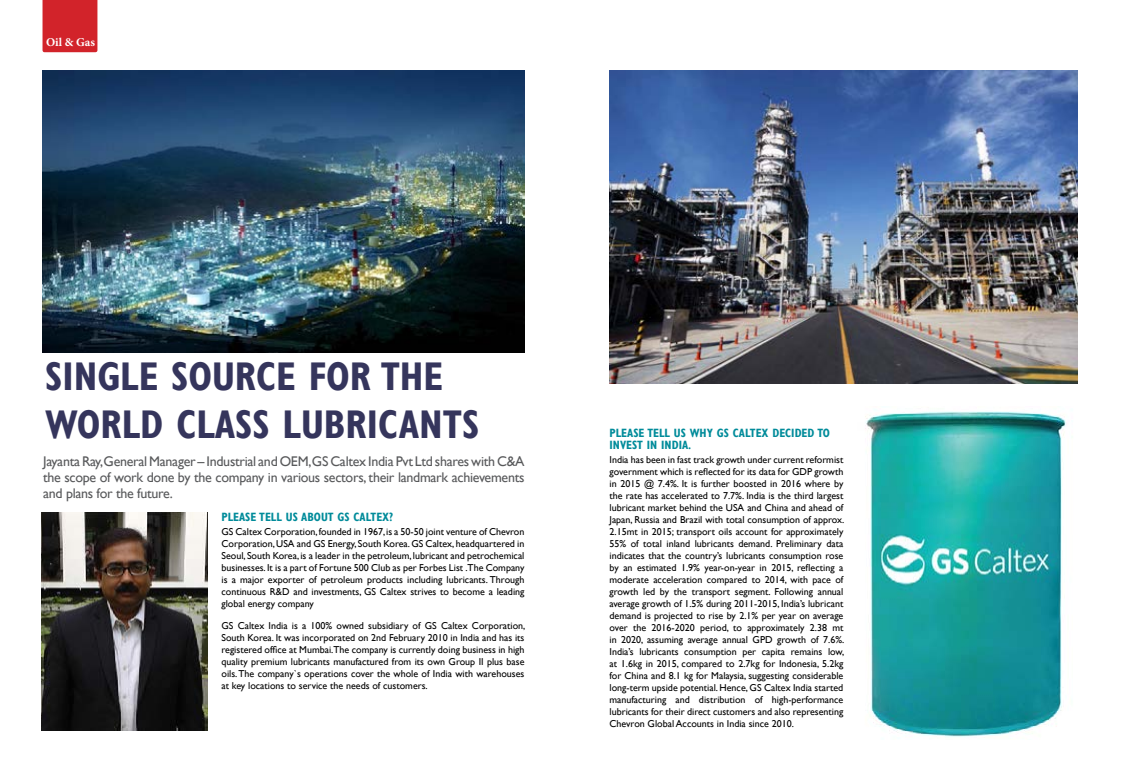
<style>
.page{position:relative;width:1134px;height:772px;background:#fff}
.page>*{position:absolute;margin:0;border:0;box-sizing:border-box;transform-origin:0 0}
.t1{font:700 condensed 40px/48px "Gill Sans";color:#35355c;scale:.96 1}
.t2{font:14px/16px "Gill Sans";letter-spacing:-.02em;color:#58595b;text-align:justify}
.t3{font:700 condensed 12px/12px "Gill Sans";color:#008b9a;scale:.96 1}
.t4{font:700 12px "Minion Pro";letter-spacing:.005em;color:#fff}
.t5{font:10px/12px "Gill Sans";color:#000;text-align:justify}
</style>
<div class="page">
<img style="left:41px;top:512px;width:167px;height:218px">
<img style="left:43px;top:71px;width:481px;height:281px">
<img style="left:609px;top:71px;width:469px;height:312px">
<img style="left:865px;top:411px;width:201px;height:326px">
<div style="left:43px;top:0;width:54px;height:52px;background:#d2232a"></div>
<p class="t4" style="left:46px;top:34px;width:50px">Oil &amp; Gas</p>
<h1 class="t1" style="left:45px;top:353px;width:454px">SINGLE SOURCE FOR THE<br>WORLD CLASS LUBRICANTS</h1>
<h2 class="t2" style="left:43px;top:453px;width:483px">Jayanta Ray,General Manager – Industrial and OEM,GS Caltex India Pvt Ltd shares with C&amp;A the scope of work done by the company in various sectors, their landmark achievements and plans for the future.</h2>
<p class="t3" style="left:221px;top:511px;width:180px">PLEASE TELL US ABOUT GS CALTEX?</p>
<p class="t5" style="left:221px;top:525px;width:304px">GS Caltex Corporation, founded in 1967, is a 50-50 joint venture of Chevron Corporation, USA and GS Energy, South Korea. GS Caltex, headquartered in Seoul, South Korea, is a leader in the petroleum, lubricant and petrochemical businesses. It is a part of Fortune 500 Club as per Forbes List .The Company is a major exporter of petroleum products including lubricants. Through continuous R&amp;D and investments, GS Caltex strives to become a leading global energy company</p>
<p class="t5" style="left:221px;top:619px;width:305px">GS Caltex India is a 100% owned subsidiary of GS Caltex Corporation, South Korea. It was incorporated on 2nd February 2010 in India and has its registered office at Mumbai.The company is currently doing business in high quality premium lubricants manufactured from its own Group II plus base oils. The company`s operations cover the whole of India with warehouses at key locations to service the needs of customers.</p>
<p class="t3" style="left:609px;top:426px;width:231px">PLEASE TELL US WHY GS CALTEX DECIDED TO<br>INVEST IN INDIA.</p>
<p class="t5" style="left:609px;top:453px;width:236px">India has been in fast track growth under current reformist government which is reflected for its data for GDP growth in 2015 @ 7.4%. It is further boosted in 2016 where by the rate has accelerated to 7.7%. India is the third largest lubricant market behind the USA and China and ahead of Japan, Russia and Brazil with total consumption of approx.<br>2.15mt in 2015; transport oils account for approximately 55% of total inland lubricants demand. Preliminary data indicates that the country’s lubricants consumption rose by an estimated 1.9% year-on-year in 2015, reflecting a moderate acceleration compared to 2014, with pace of growth led by the transport segment. Following annual average growth of 1.5% during 2011-2015, India’s lubricant demand is projected to rise by 2.1% per year on average over the 2016-2020 period, to approximately 2.38 mt in 2020, assuming average annual GPD growth of 7.6%.<br>India’s lubricants consumption per capita remains low, at 1.6kg in 2015, compared to 2.7kg for Indonesia, 5.2kg for China and 8.1 kg for Malaysia, suggesting considerable long-term upside potential. Hence, GS Caltex India started manufacturing and distribution of high-performance lubricants for their direct customers and also representing Chevron Global Accounts in India since 2010.</p>
</div>
